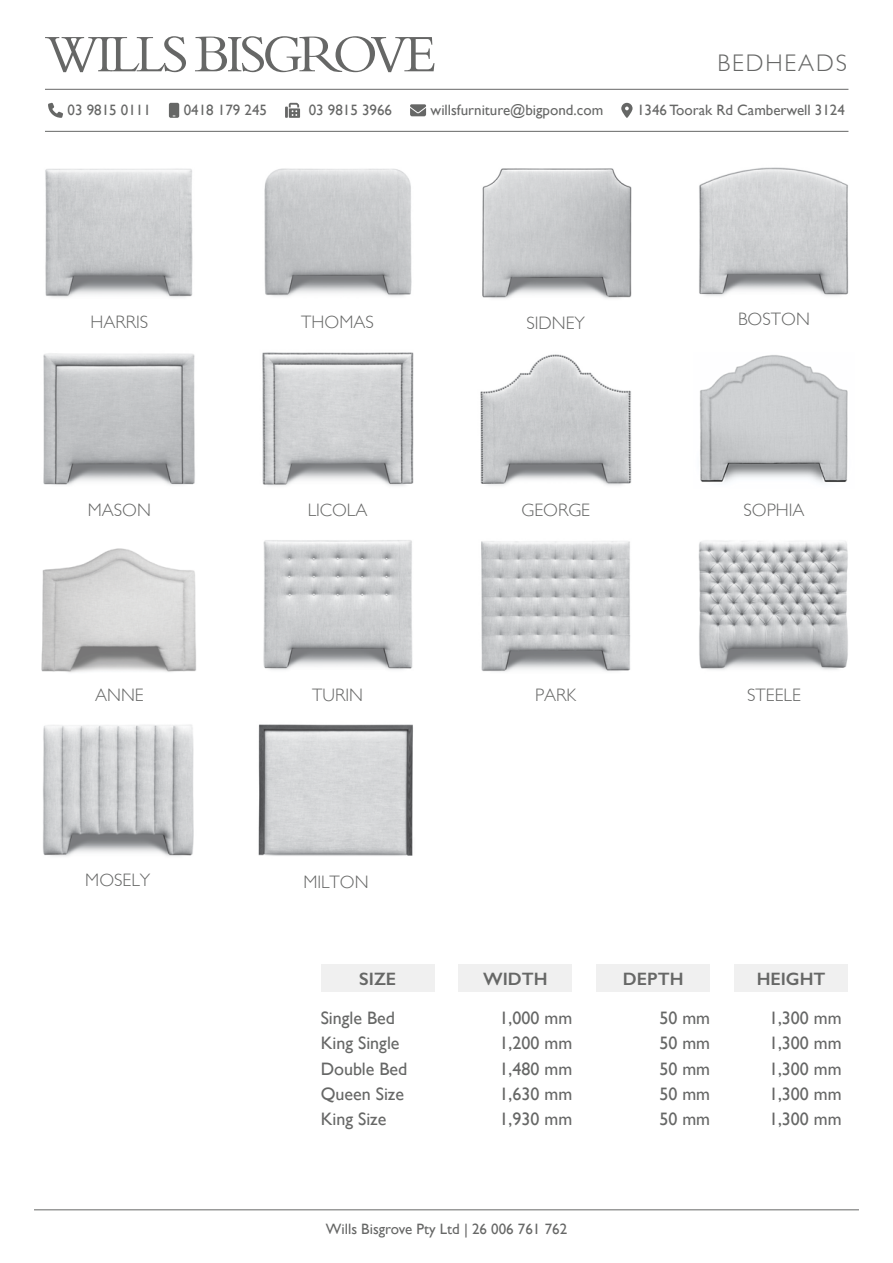
<style>
.page{position:relative;width:893px;height:1263px;background:#fff}
.page>*{position:absolute;margin:0;border:0;box-sizing:border-box;transform-origin:0 0}
.t1{font:300 24px "Gill Sans";letter-spacing:.08em;color:#666766}
.t2{font:18px/25.3px "Gill Sans";color:#666766;text-align:justify}
.t3{font:300 18px "Gill Sans";color:#666766}
.t4{font:600 18px "Gill Sans";color:#666766}
.t5{font:15px "Gill Sans";color:#666766}
</style>
<div class="page">
<svg style="left:45px;top:36px;width:141px;height:36px"></svg>
<svg style="left:195px;top:36px;width:239px;height:36px"></svg>
<hr style="left:45px;top:89px;width:803px;height:1px;background:#666766">
<hr style="left:45px;top:131px;width:803px;height:1px;background:#666766">
<svg style="left:48px;top:103px;width:15px;height:15px"></svg>
<svg style="left:169px;top:103px;width:10px;height:15px"></svg>
<svg style="left:285px;top:103px;width:15px;height:15px"></svg>
<svg style="left:410px;top:104px;width:16px;height:12px"></svg>
<svg style="left:621px;top:103px;width:12px;height:15px"></svg>
<hr style="left:34px;top:1209px;width:825px;height:1px;background:#666766">
<img style="left:45px;top:168px;width:148px;height:130px">
<img style="left:264px;top:168px;width:148px;height:129px">
<img style="left:482px;top:168px;width:150px;height:131px">
<img style="left:699px;top:167px;width:150px;height:129px">
<img style="left:41px;top:548px;width:155px;height:125px">
<img style="left:263px;top:540px;width:150px;height:130px">
<img style="left:481px;top:541px;width:150px;height:131px">
<img style="left:698px;top:540px;width:150px;height:130px">
<img style="left:43px;top:724px;width:151px;height:133px">
<img style="left:258px;top:724px;width:155px;height:132px">
<img style="left:43px;top:353px;width:152px;height:132px">
<img style="left:262px;top:352px;width:152px;height:134px">
<img style="left:480px;top:354px;width:152px;height:132px">
<img style="left:700px;top:355px;width:148px;height:128px">
<div style="left:321px;top:964px;width:113px;height:28px;background:#f0f0f0"></div>
<div style="left:458px;top:964px;width:114px;height:28px;background:#f0f0f0"></div>
<div style="left:596px;top:964px;width:114px;height:28px;background:#f0f0f0"></div>
<div style="left:734px;top:964px;width:114px;height:28px;background:#f0f0f0"></div>
<h1 class="t1" style="left:717px;top:44px;width:131px">BEDHEADS</h1>
<p class="t5" style="left:68px;top:101px;width:85px">03 9815 0111</p>
<p class="t5" style="left:184px;top:101px;width:85px">0418 179 245</p>
<p class="t5" style="left:309px;top:101px;width:85px">03 9815 3966</p>
<p class="t5" style="left:431px;top:101px;width:174px">willsfurniture@bigpond.com</p>
<p class="t5" style="left:637px;top:101px;width:209px">1346 Toorak Rd Camberwell 3124</p>
<p class="t3" style="left:91px;top:308px;width:59px">HARRIS</p>
<p class="t3" style="left:301px;top:308px;width:74px">THOMAS</p>
<p class="t3" style="left:526px;top:309px;width:60px">SIDNEY</p>
<p class="t3" style="left:738px;top:305px;width:73px">BOSTON</p>
<p class="t3" style="left:88px;top:496px;width:65px">MASON</p>
<p class="t3" style="left:308px;top:496px;width:61px">LICOLA</p>
<p class="t3" style="left:521px;top:496px;width:70px">GEORGE</p>
<p class="t3" style="left:743px;top:496px;width:63px">SOPHIA</p>
<p class="t3" style="left:95px;top:681px;width:50px">ANNE</p>
<p class="t3" style="left:312px;top:681px;width:52px">TURIN</p>
<p class="t3" style="left:535px;top:681px;width:43px">PARK</p>
<p class="t3" style="left:747px;top:681px;width:55px">STEELE</p>
<p class="t3" style="left:85px;top:866px;width:67px">MOSELY</p>
<p class="t3" style="left:303px;top:867px;width:67px">MILTON</p>
<p class="t4" style="left:359px;top:967px;width:38px">SIZE</p>
<p class="t2" style="left:321px;top:1005px;width:88px;text-align:left">Single Bed<br>King Single<br>Double Bed<br>Queen Size<br>King Size</p>
<p class="t4" style="left:623px;top:967px;width:62px">DEPTH</p>
<p class="t4" style="left:757px;top:967px;width:70px">HEIGHT</p>
<p class="t4" style="left:483px;top:967px;width:66px">WIDTH</p>
<p class="t2" style="left:500px;top:1005px;width:74px">1,000 mm 1,200 mm 1,480 mm 1,630 mm 1,930 mm</p>
<p class="t2" style="left:659px;top:1005px;width:52px">50 mm 50 mm 50 mm 50 mm 50 mm</p>
<p class="t2" style="left:769px;top:1005px;width:74px">1,300 mm 1,300 mm 1,300 mm 1,300 mm 1,300 mm</p>
<p class="t5" style="left:326px;top:1220px;width:243px">Wills Bisgrove Pty Ltd | 26 006 761 762</p>
</div>
